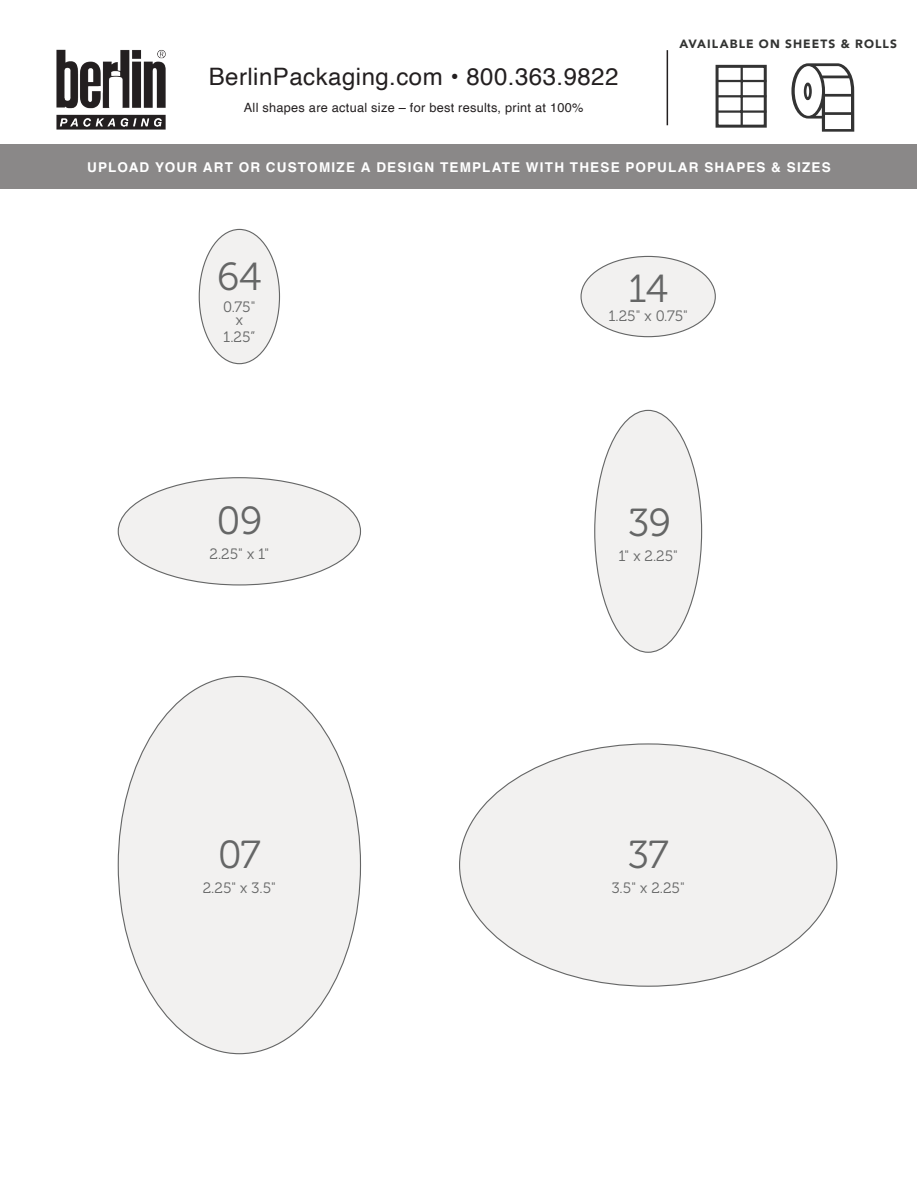
<style>
.page{position:relative;width:918px;height:1188px;background:#fff}
.page>*{position:absolute;margin:0;border:0;box-sizing:border-box;transform-origin:0 0}
.t1{font:39px "Museo 300";letter-spacing:-.005em;color:#656666}
.t2{font:24px "Helvetica";letter-spacing:.02em;color:#231f20}
.t3{font:15px "Museo 300";color:#656666}
.t4{font:700 13.5px "Helvetica";letter-spacing:.09em;color:#fff}
.t5{font:12.75px "Helvetica";letter-spacing:.02em;color:#231f20}
.t6{font:900 12px "Avenir";letter-spacing:.09em;color:#323332}
</style>
<div class="page">
<div style="left:595px;top:410px;width:107px;height:242px;background:#f2f1f0;border-radius:50%"></div>
<div style="left:199px;top:229px;width:81px;height:135px;background:#f2f1f0;border-radius:50%"></div>
<hr style="left:667px;top:50px;width:1px;height:75px;background:#231f20">
<img style="left:56px;top:50px;width:110px;height:80px">
<div style="left:1px;top:145px;width:916px;height:44px;background:#8a8888"></div>
<div style="left:460px;top:744px;width:377px;height:242px;background:#f2f1f0;border-radius:50%"></div>
<div style="left:118px;top:676px;width:243px;height:378px;background:#f2f1f0;border-radius:50%"></div>
<div style="left:118px;top:478px;width:243px;height:107px;background:#f2f1f0;border-radius:50%"></div>
<div style="left:581px;top:256px;width:134px;height:81px;background:#f2f1f0;border-radius:50%"></div>
<div style="left:716px;top:65px;width:51px;height:63px;border:3px solid #333"></div>
<hr style="left:741px;top:65px;width:2px;height:61px;background:#333">
<hr style="left:717px;top:95px;width:49px;height:2px;background:#333">
<hr style="left:717px;top:80px;width:49px;height:2px;background:#333">
<hr style="left:717px;top:110px;width:49px;height:3px;background:#333">
<svg style="left:791px;top:63px;width:63px;height:69px"></svg>
<div style="left:804px;top:83px;width:8px;height:17px;border:3px solid #333;border-radius:50%"></div>
<p class="t2" style="left:209px;top:58px;width:411px">BerlinPackaging.com • 800.363.9822</p>
<p class="t5" style="left:244px;top:97px;width:341px">All shapes are actual size – for best results, print at 100%</p>
<p class="t6" style="left:679px;top:33px;width:219px">AVAILABLE ON SHEETS &amp; ROLLS</p>
<p class="t4" style="left:87px;top:157px;width:745px">UPLOAD YOUR ART OR CUSTOMIZE A DESIGN TEMPLATE WITH THESE POPULAR SHAPES &amp; SIZES</p>
<p class="t1" style="left:218px;top:255px;width:45px">64</p>
<p class="t3" style="left:223px;top:299px;width:34px">0.75"</p>
<p class="t3" style="left:236px;top:312px;width:9px">x</p>
<p class="t3" style="left:223px;top:329px;width:34px">1.25”</p>
<p class="t1" style="left:217px;top:500px;width:47px">09</p>
<p class="t3" style="left:210px;top:546px;width:61px">2.25" x 1"</p>
<p class="t1" style="left:218px;top:834px;width:44px">07</p>
<p class="t3" style="left:203px;top:880px;width:75px">2.25" x 3.5"</p>
<p class="t1" style="left:628px;top:267px;width:41px">14</p>
<p class="t3" style="left:608px;top:307px;width:81px">1.25" x 0.75"</p>
<p class="t1" style="left:629px;top:502px;width:44px">39</p>
<p class="t3" style="left:618px;top:547px;width:61px">1" x 2.25"</p>
<p class="t1" style="left:628px;top:834px;width:42px">37</p>
<p class="t3" style="left:612px;top:880px;width:75px">3.5" x 2.25"</p>
</div>
